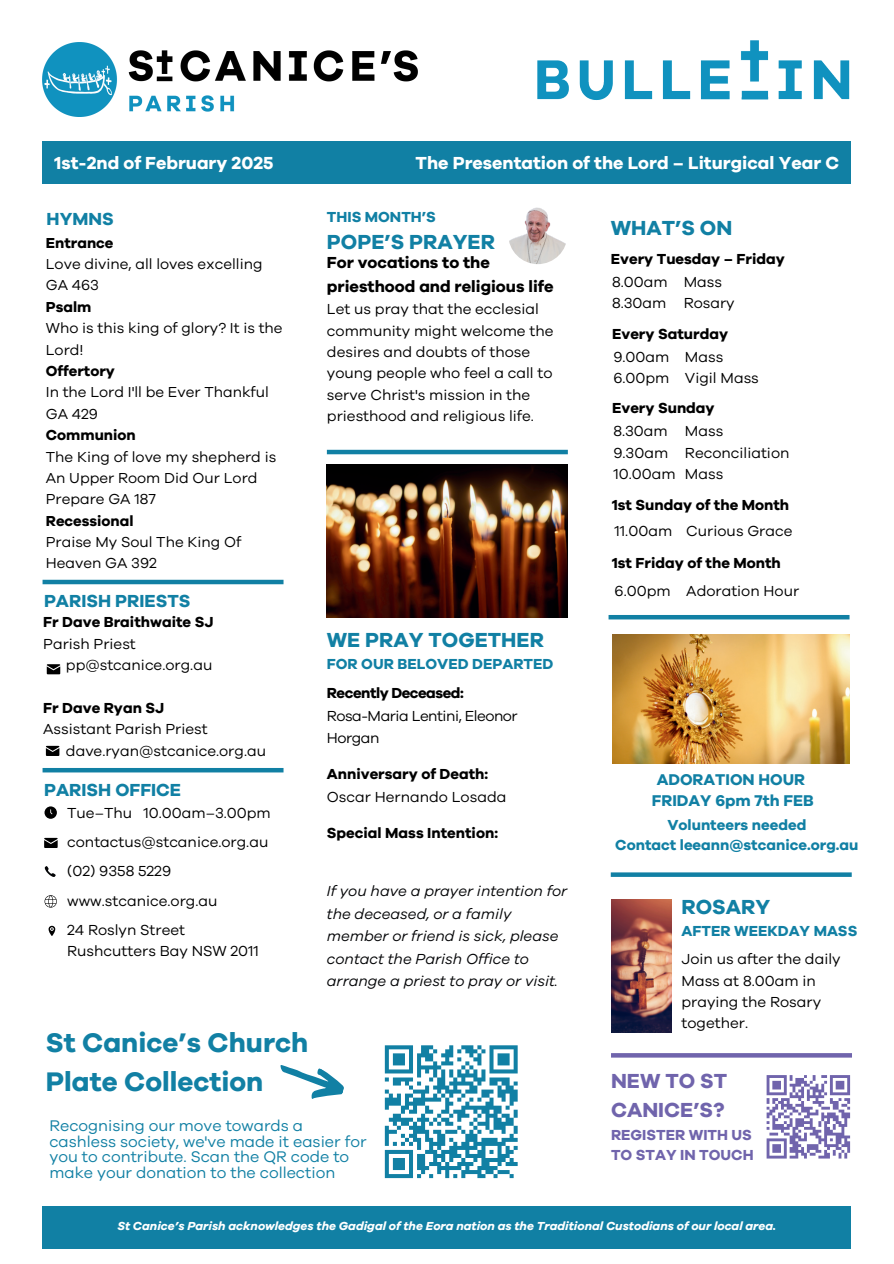
<style>
.page{position:relative;width:894px;height:1264px;background:#fff}
.page>*{position:absolute;margin:0;border:0;box-sizing:border-box;transform-origin:0 0}
.t1{font:700 27.75px/38.7px "Galano Grotesque";color:#1180a4}
.t2{font:700 21px "Galano Grotesque";color:#1180a4}
.t3{font:700 21px/29.2px "Galano Grotesque";color:#7064ac}
.t4{font:700 18px "Galano Grotesque";color:#fff}
.t5{font:700 18px "Galano Grotesque";color:#1180a4}
.t6{font:700 16.5px/23.7px "Galano Grotesque";color:#000}
.t7{font:700 16.05px/21.3px "Galano Grotesque";color:#1180a4}
.t8{font:15.9px/15.6px "Galano Grotesque";color:#1180a4}
.t9{font:15px/21.3px "Galano Grotesque";color:#000}
.t10{font:700 15px "Galano Grotesque";color:#000}
.t11{font:italic 15px/22.5px "Galano Grotesque";color:#030406}
.t12{font:700 15px/20.2px "Galano Grotesque";color:#1180a4;text-align:center}
.t13{font:15px/22.5px "Galano Grotesque";letter-spacing:-.03em;color:#000}
.t14{font:700 15px/20.2px "Galano Grotesque";color:#7064ac}
.t15{font:700 15px "Galano Grotesque";letter-spacing:-.03em;color:#000}
.t16{font:italic 700 12px "Galano Grotesque";color:#fff}
</style>
<div class="page">
<img style="left:43px;top:42px;width:374px;height:74px">
<img style="left:537px;top:40px;width:312px;height:60px">
<div style="left:43px;top:142px;width:807px;height:42px;background:#1180a4"></div>
<svg style="left:47px;top:664px;width:13px;height:10px"></svg>
<svg style="left:46px;top:745px;width:13px;height:11px"></svg>
<div style="left:43px;top:579px;width:240px;height:5px;background:#1180a4"></div>
<hr style="left:43px;top:768px;width:240px;height:4px;background:#1180a4">
<svg style="left:44px;top:837px;width:14px;height:11px"></svg>
<svg style="left:45px;top:866px;width:11px;height:11px"></svg>
<svg style="left:44px;top:806px;width:13px;height:12px"></svg>
<svg style="left:49px;top:925px;width:6px;height:10px"></svg>
<svg style="left:45px;top:895px;width:12px;height:12px"></svg>
<img style="left:508px;top:205px;width:59px;height:59px;border-radius:50%">
<hr style="left:327px;top:450px;width:240px;height:4px;background:#1180a4">
<svg style="left:611px;top:1053px;width:240px;height:4px"></svg>
<svg style="left:766px;top:1075px;width:85px;height:84px"></svg>
<svg style="left:610px;top:872px;width:241px;height:4px"></svg>
<img style="left:611px;top:899px;width:60px;height:133px">
<img style="left:327px;top:464px;width:240px;height:153px">
<img style="left:612px;top:634px;width:237px;height:129px">
<div style="left:43px;top:1205px;width:807px;height:43px;background:#1180a4"></div>
<hr style="left:608px;top:615px;width:241px;height:4px;background:#1180a4">
<svg style="left:280px;top:1065px;width:64px;height:34px"></svg>
<svg style="left:384px;top:1045px;width:134px;height:134px"></svg>
<p class="t4" style="left:54px;top:151px;width:221px">1st-2nd of February 2025</p>
<p class="t4" style="left:415px;top:151px;width:425px">The Presentation of the Lord – Liturgical Year C</p>
<p class="t5" style="left:47px;top:208px;width:69px">HYMNS</p>
<p class="t10" style="left:46px;top:233px;width:69px">Entrance</p>
<p class="t9" style="left:46px;top:253px;width:218px">Love divine, all loves excelling<br>GA 463</p>
<p class="t10" style="left:46px;top:297px;width:47px">Psalm</p>
<p class="t9" style="left:46px;top:317px;width:238px">Who is this king of glory? It is the<br>Lord!</p>
<p class="t10" style="left:46px;top:361px;width:71px">Offertory</p>
<p class="t9" style="left:46px;top:381px;width:224px">In the Lord I'll be Ever Thankful<br>GA 429</p>
<p class="t10" style="left:46px;top:426px;width:91px">Communion</p>
<p class="t9" style="left:46px;top:445px;width:232px">The King of love my shepherd is<br>An Upper Room Did Our Lord<br>Prepare GA 187</p>
<p class="t10" style="left:46px;top:511px;width:89px">Recessional</p>
<p class="t9" style="left:46px;top:531px;width:197px">Praise My Soul The King Of<br>Heaven GA 392</p>
<p class="t5" style="left:44px;top:589px;width:148px">PARISH PRIESTS</p>
<p class="t10" style="left:43px;top:613px;width:172px">Fr Dave Braithwaite SJ</p>
<p class="t9" style="left:66px;top:632px;width:148px;text-indent:-23px">Parish Priest pp@stcanice.org.au</p>
<p class="t10" style="left:43px;top:698px;width:122px">Fr Dave Ryan SJ</p>
<p class="t9" style="left:66px;top:718px;width:201px;text-indent:-23px">Assistant Parish Priest dave.ryan@stcanice.org.au</p>
<p class="t5" style="left:44px;top:779px;width:138px">PARISH OFFICE</p>
<p class="t9" style="left:67px;top:797px;width:205px;line-height:29.2px">Tue–Thu 10.00am–3.00pm contactus@stcanice.org.au (02) 9358 5229 www.stcanice.org.au<br>24 Roslyn Street</p>
<p class="t9" style="left:67px;top:940px;width:193px">Rushcutters Bay NSW 2011</p>
<p class="t12" style="left:327px;top:206px;width:110px">THIS MONTH’S</p>
<h2 class="t2" style="left:327px;top:229px;width:169px">POPE’S PRAYER</h2>
<p class="t6" style="left:327px;top:250px;width:228px">For vocations to the priesthood and religious life</p>
<p class="t9" style="left:327px;top:298px;width:228px">Let us pray that the ecclesial community might welcome the desires and doubts of those young people who feel a call to serve Christ's mission in the priesthood and religious life.</p>
<h2 class="t2" style="left:327px;top:626px;width:218px">WE PRAY TOGETHER</h2>
<p class="t12" style="left:327px;top:653px;width:228px">FOR OUR BELOVED DEPARTED</p>
<p class="t15" style="left:327px;top:683px;width:138px">Recently Deceased:</p>
<p class="t13" style="left:327px;top:704px;width:192px">Rosa-Maria Lentini, Eleonor<br>Horgan</p>
<p class="t10" style="left:327px;top:764px;width:163px">Anniversary of Death:</p>
<p class="t9" style="left:327px;top:785px;width:181px">Oscar Hernando Losada</p>
<p class="t10" style="left:327px;top:823px;width:173px">Special Mass Intention:</p>
<p class="t11" style="left:327px;top:879px;width:242px">If you have a prayer intention for the deceased, or a family member or friend is sick, please contact the Parish Office to arrange a priest to pray or visit.</p>
<h1 class="t1" style="left:46px;top:1022px;width:264px">St Canice’s Church<br>Plate Collection</h1>
<p class="t8" style="left:49px;top:1117px;width:318px">Recognising our move towards a cashless society, we've made it easier for you to contribute. Scan the QR code to make your donation to the collection</p>
<h2 class="t2" style="left:610px;top:214px;width:123px">WHAT’S ON</h2>
<p class="t10" style="left:610px;top:250px;width:176px">Every Tuesday – Friday</p>
<p class="t9" style="left:612px;top:271px;width:57px">8.00am<br>8.30am</p>
<p class="t9" style="left:683px;top:271px;width:53px">Mass<br>Rosary</p>
<p class="t10" style="left:612px;top:324px;width:117px">Every Saturday</p>
<p class="t9" style="left:613px;top:345px;width:58px">9.00am<br>6.00pm</p>
<p class="t9" style="left:684px;top:345px;width:75px">Mass<br>Vigil Mass</p>
<p class="t10" style="left:612px;top:399px;width:104px">Every Sunday</p>
<p class="t9" style="left:613px;top:420px;width:64px">8.30am<br>9.30am<br>10.00am</p>
<p class="t9" style="left:684px;top:420px;width:106px">Mass<br>Reconciliation<br>Mass</p>
<p class="t10" style="left:612px;top:495px;width:179px">1st Sunday of the Month</p>
<p class="t9" style="left:614px;top:519px;width:179px">11.00am Curious Grace</p>
<p class="t10" style="left:612px;top:554px;width:170px">1st Friday of the Month</p>
<p class="t9" style="left:614px;top:580px;width:186px">6.00pm Adoration Hour</p>
<p class="t7" style="left:651px;top:768px;width:163px">ADORATION HOUR<br>FRIDAY 6pm 7th FEB</p>
<p class="t12" style="left:615px;top:814px;width:245px">Volunteers needed<br>Contact leeann@stcanice.org.au</p>
<h2 class="t2" style="left:681px;top:893px;width:90px">ROSARY</h2>
<p class="t12" style="left:681px;top:920px;width:177px">AFTER WEEKDAY MASS</p>
<p class="t9" style="left:681px;top:948px;width:160px">Join us after the daily<br>Mass at 8.00am in praying the Rosary together.</p>
<h2 class="t3" style="left:611px;top:1065px;width:117px">NEW TO ST<br>CANICE’S?</h2>
<p class="t14" style="left:611px;top:1124px;width:144px">REGISTER WITH US<br>TO STAY IN TOUCH</p>
<p class="t16" style="left:117px;top:1218px;width:660px">St Canice’s Parish acknowledges the Gadigal of the Eora nation as the Traditional Custodians of our local area.</p>
</div>
